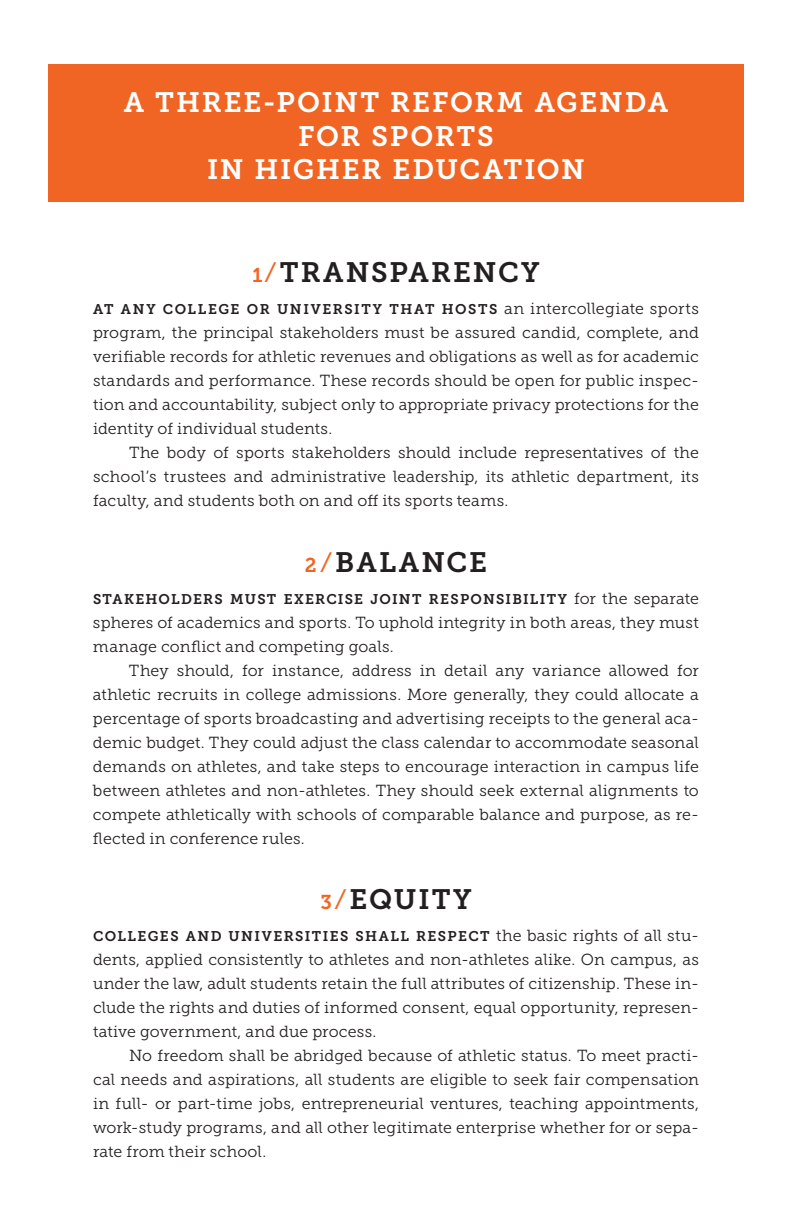
<style>
.page{position:relative;width:792px;height:1224px;background:#fff}
.page>*{position:absolute;margin:0;border:0;box-sizing:border-box;transform-origin:0 0}
.t1{font:28px "Museo Slab 700";letter-spacing:.065em;color:#fff}
.t2{font:28px "Museo Slab 700";letter-spacing:.07em;color:#231f20}
.t3{font:16px/24px "Museo Slab 300";letter-spacing:.01em;color:#231f20;text-align:justify}
.t4{font:14px "Museo Slab 700";letter-spacing:.095em;color:#231f20}
.t5{font:14px "Museo Slab 700";letter-spacing:.115em;color:#231f20}
.s1{font-size:20px;color:#f06523}
.s2{font-family:"Museo Slab 500";color:#f06523}
.s3{font-family:"Museo Slab 700";font-size:14px}
</style>
<div class="page">
<div style="left:48px;top:64px;width:696px;height:138px;background:#f06523"></div>
<h1 class="t1" style="left:124px;top:87px;width:546px">A THREE-POINT REFORM AGENDA</h1>
<h1 class="t1" style="left:298px;top:120px;width:197px">FOR SPORTS</h1>
<h1 class="t1" style="left:207px;top:154px;width:70px">IN HIGH</h1>
<h1 class="t1" style="left:342px;top:154px;width:245px">ER EDUCATION</h1>
<h1 class="t2" style="left:253px;top:257px;width:288px"><span class="s1">1</span> <span class="s2">⁄</span> TRANSPARENCY</h1>
<p class="t3" style="left:93px;top:297px;width:608px;text-indent:411px">an intercollegiate sports program, the principal stakeholders must be assured candid, complete, and verifiable records for athletic revenues and obligations as well as for academic standards and performance. These records should be open for public inspec&shy;tion and accountability, subject only to appropriate privacy protections for the identity of individual students.</p>
<p class="t3" style="left:93px;top:441px;width:608px;text-indent:36px">The body of sports stakeholders should include representatives of the school’s trustees and administrative leadership, its athletic department, its faculty, and students both on and off its sports teams.</p>
<p class="t4" style="left:93px;top:301px;width:41px">AT ANY</p>
<p class="t5" style="left:163px;top:301px;width:171px">COLLEGE OR UNIVERS</p>
<p class="t4" style="left:354px;top:301px;width:19px">ITY</p>
<p class="t4" style="left:389px;top:301px;width:36px">THAT</p>
<p class="t4" style="left:442px;top:301px;width:37px">HOSTS</p>
<h1 class="t2" style="left:305px;top:546px;width:184px"><span class="s1">2</span> <span class="s2">⁄</span> BALANCE</h1>
<p class="t3" style="left:93px;top:586px;width:608px;text-indent:378px"><span class="s3">ONS IB ILITY</span> for the separate spheres of academics and sports. To uphold integrity in both areas, they must manage conflict and competing goals.</p>
<p class="t3" style="left:93px;top:658px;width:608px;text-indent:36px">They should, for instance, address in detail any variance allowed for athletic recruits in college admissions. More generally, they could allocate a percentage of sports broadcasting and advertising receipts to the general aca&shy;demic budget. They could adjust the class calendar to accommodate seasonal demands on athletes, and take steps to encourage interaction in campus life between athletes and non-athletes. They should seek external alignments to compete athletically with schools of comparable balance and purpose, as re&shy;flected in conference rules.</p>
<p class="t4" style="left:93px;top:591px;width:111px">STAKEHOLDERS</p>
<p class="t4" style="left:230px;top:591px;width:86px">MUST EXERC</p>
<p class="t4" style="left:338px;top:591px;width:73px">ISE JOINT</p>
<p class="t4" style="left:429px;top:591px;width:11px">RESP</p>
<h1 class="t2" style="left:320px;top:884px;width:153px"><span class="s1">3</span> <span class="s2">⁄</span> EQUITY</h1>
<p class="t3" style="left:93px;top:924px;width:608px;text-indent:403px">the basic rights of all stu&shy;dents, applied consistently to athletes and non-athletes alike. On campus, as under the law, adult students retain the full attributes of citizenship. These in&shy;clude the rights and duties of informed consent, equal opportunity, represen&shy;tative government, and due process.</p>
<p class="t3" style="left:93px;top:1044px;width:608px;text-indent:36px">No freedom shall be abridged because of athletic status. To meet practi&shy;cal needs and aspirations, all students are eligible to seek fair compensation in full- or part-time jobs, entrepreneurial ventures, teaching appointments, work-study programs, and all other legitimate enterprise whether for or sepa&shy;rate from their school.</p>
<p class="t4" style="left:93px;top:929px;width:191px">COLLEGES AND UNIVERS</p>
<p class="t4" style="left:305px;top:929px;width:123px">ITIES SHALL RESPECT</p>
</div>
